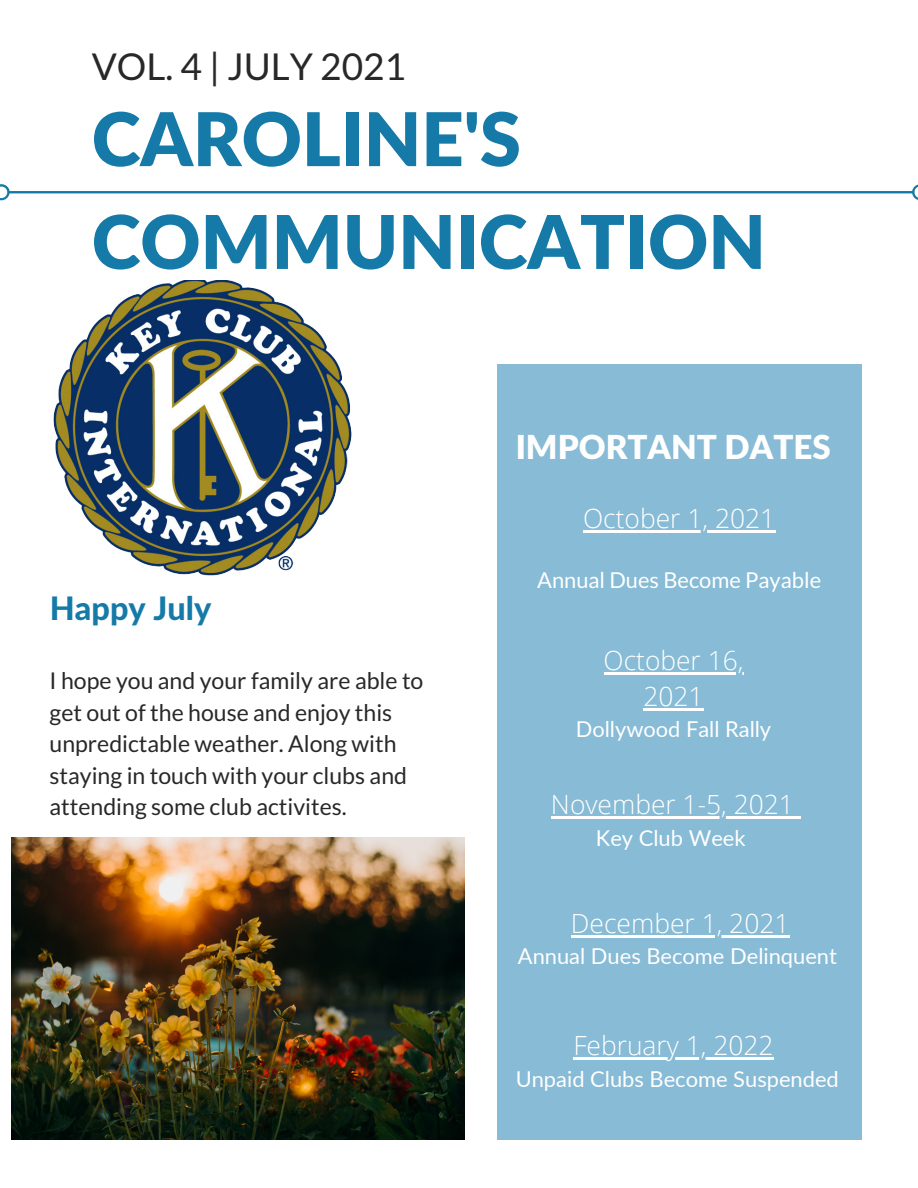
<style>
.page{position:relative;width:918px;height:1188px;background:#fff}
.page>*{position:absolute;margin:0;border:0;box-sizing:border-box;transform-origin:0 0}
.t1{font:900 74.1px/102.8px "Lato Latin";color:#157aa8}
.t2{font:37.05px "Lato";color:#282828}
.t3{font:900 33.15px "Lato Latin";color:#fff}
.t4{font:800 32.4px "Lato Latin";color:#157aa8}
.t5{font:300 26.4px/36px "Open Sans";color:#fff;text-align:center}
.t6{font:23.1px/31.5px "Lato";color:#282828}
.t7{font:21.9px "Lato";color:#fff}
</style>
<div class="page">
<svg style="left:0;top:184px;width:918px;height:16px"></svg>
<div style="left:497px;top:365px;width:365px;height:775px;background:#87bbd6"></div>
<img style="left:53px;top:280px;width:299px;height:296px">
<img style="left:11px;top:837px;width:454px;height:303px">
<hr style="left:583px;top:530px;width:192px;height:3px;background:#fff">
<hr style="left:604px;top:672px;width:139px;height:2px;background:#fff">
<hr style="left:643px;top:708px;width:61px;height:2px;background:#fff">
<hr style="left:551px;top:817px;width:243px;height:2px;background:#fff">
<svg style="left:794px;top:817px;width:7px;height:2px"></svg>
<hr style="left:571px;top:935px;width:219px;height:2px;background:#fff">
<hr style="left:573px;top:1057px;width:201px;height:3px;background:#fff">
<p class="t2" style="left:92px;top:44px;width:316px">VOL. 4 | JULY 2021</p>
<p class="t1" style="left:92px;top:92px;width:676px">CAROLINE'S<br>COMMUNICATION</p>
<p class="t3" style="left:516px;top:433px;width:317px">IMPORTANT DATES</p>
<p class="t4" style="left:50px;top:594px;width:163px">Happy July</p>
<p class="t6" style="left:50px;top:665px;width:375px">I hope you and your family are able to get out of the house and enjoy this unpredictable weather. Along with staying in touch with your clubs and attending some club activites.</p>
<p class="t5" style="left:583px;top:500px;width:194px">October 1, 2021</p>
<p class="t7" style="left:537px;top:566px;width:286px">Annual Dues Become Payable</p>
<p class="t5" style="left:604px;top:642px;width:141px">October 16,<br>2021</p>
<p class="t7" style="left:576px;top:716px;width:197px">Dollywood Fall Rally</p>
<p class="t5" style="left:551px;top:786px;width:245px">November 1-5, 2021</p>
<p class="t7" style="left:596px;top:824px;width:151px">Key Club Week</p>
<p class="t5" style="left:571px;top:905px;width:220px">December 1, 2021</p>
<p class="t7" style="left:518px;top:943px;width:321px">Annual Dues Become Delinquent</p>
<p class="t5" style="left:573px;top:1027px;width:202px">February 1, 2022</p>
<p class="t7" style="left:516px;top:1065px;width:325px">Unpaid Clubs Become Suspended</p>
</div>
